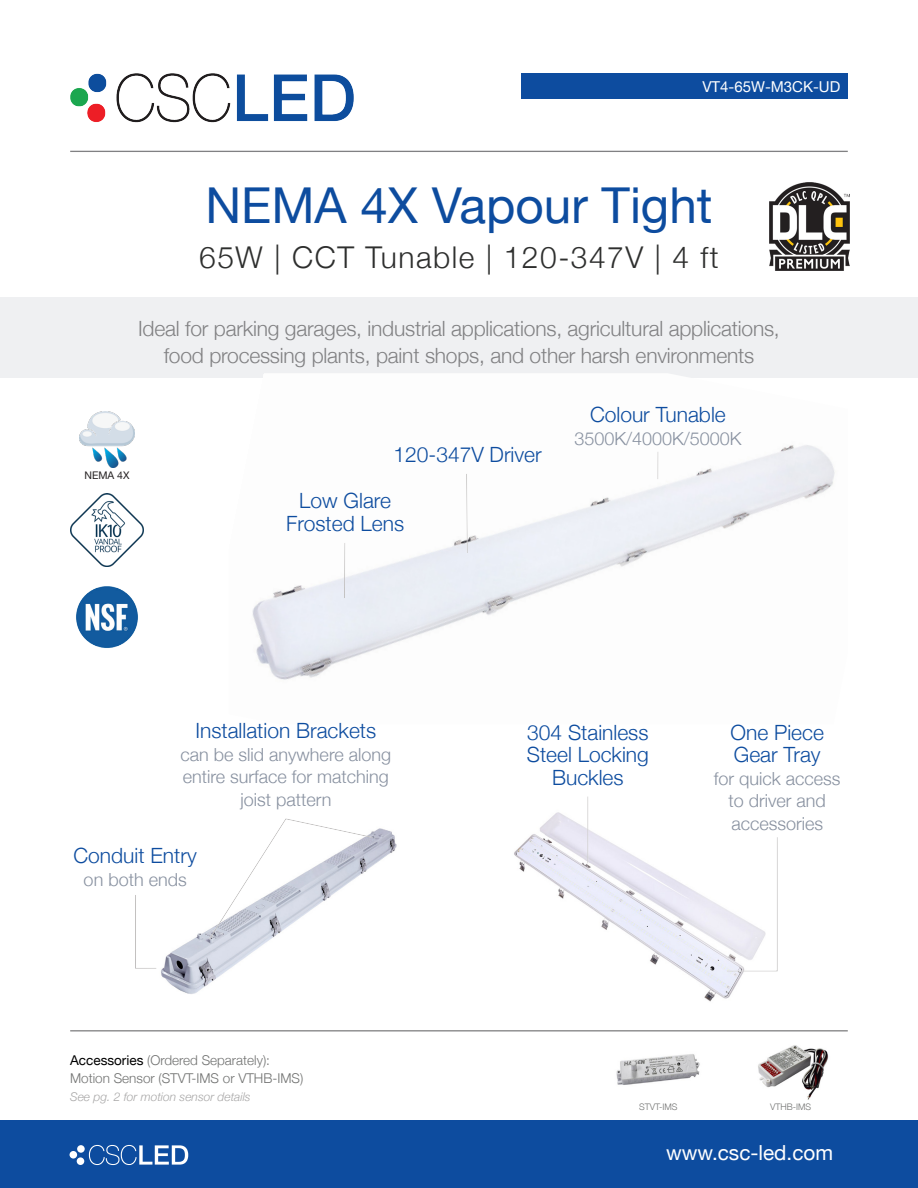
<style>
.page{position:relative;width:918px;height:1188px;background:#fff}
.page>*{position:absolute;margin:0;border:0;box-sizing:border-box;transform-origin:0 0}
.t1{font:49.5px "Helvetica Neue";color:#0d4c9f}
.t2{font:300 30px "Helvetica Neue";letter-spacing:.05em;color:#2e2f2e}
.t3{font:300 21px "Helvetica Neue";letter-spacing:-.01em;color:#818183}
.t4{font:300 21px/22.5px "Helvetica Neue";color:#0d4c9f;text-align:center}
.t5{font:20.7px "Helvetica Neue";color:#fff}
.t6{font:300 18px/22.5px "Helvetica Neue";color:#8891a0;text-align:center}
.t7{font:15px "Helvetica Neue";color:#fff}
.t8{font:300 13.5px "Helvetica Neue";color:#717271}
.t9{font:italic 300 12px "Helvetica Neue";color:#a8a7a7}
.t10{font:10.5px "Helvetica Neue";color:#231f20}
.t11{font:300 9px "Helvetica Neue";color:#717271}
.s1{font-weight:400;color:#000}
</style>
<div class="page">
<img style="left:70px;top:73px;width:284px;height:50px">
<hr style="left:70px;top:151px;width:778px;height:1px;background:#818183">
<div style="left:0;top:297px;width:918px;height:81px;background:#eff0f2"></div>
<img style="left:161px;top:828px;width:236px;height:166px">
<hr style="left:70px;top:1030px;width:778px;height:1px;background:#818183">
<img style="left:252px;top:373px;width:583px;height:307px">
<div style="left:464px;top:473px;width:5px;height:82px;background:#fff;opacity:.75"></div>
<hr style="left:656px;top:451px;width:3px;height:31px;background:#fff;opacity:.75">
<hr style="left:343px;top:542px;width:3px;height:58px;background:#fff;opacity:.75">
<img style="left:514px;top:812px;width:264px;height:190px">
<div style="left:208px;top:817px;width:167px;height:123px;background:#fff;opacity:.75"></div>
<hr style="left:587px;top:796px;width:4px;height:70px;background:#fff;opacity:.75">
<div style="left:726px;top:835px;width:54px;height:136px;background:#fff;opacity:.75"></div>
<img style="left:76px;top:586px;width:62px;height:62px">
<img style="left:70px;top:493px;width:74px;height:74px">
<img style="left:80px;top:412px;width:54px;height:55px">
<img style="left:758px;top:1045px;width:71px;height:55px">
<img style="left:616px;top:1054px;width:84px;height:31px">
<div style="left:0;top:1120px;width:918px;height:68px;background:#0d4c9f"></div>
<svg style="left:89px;top:1145px;width:99px;height:20px"></svg>
<div style="left:70px;top:1151px;width:7px;height:8px;background:#fff;border-radius:50%"></div>
<div style="left:77px;top:1157px;width:7px;height:8px;background:#fff;border-radius:50%"></div>
<div style="left:77px;top:1145px;width:8px;height:8px;background:#fff;border-radius:50%"></div>
<img style="left:769px;top:183px;width:80px;height:88px">
<div style="left:521px;top:74px;width:327px;height:25px;background:#0d4c9f"></div>
<p class="t7" style="left:702px;top:76px;width:139px">VT4-65W-M3CK-UD</p>
<p class="t1" style="left:205px;top:170px;width:509px">NEMA 4X Vapour Tight</p>
<p class="t2" style="left:199px;top:233px;width:521px">65W | CCT Tunable | 120-347V | 4 ft</p>
<p class="t3" style="left:138px;top:312px;width:643px">Ideal for parking garages, industrial applications, agricultural applications,</p>
<p class="t3" style="left:164px;top:339px;width:592px">food processing plants, paint shops, and other harsh environments</p>
<p class="t10" style="left:84px;top:467px;width:47px">NEMA 4X</p>
<p class="t4" style="left:394px;top:442px;width:150px">120-347V Driver</p>
<p class="t4" style="left:299px;top:488px;width:93px">Low Glare</p>
<p class="t4" style="left:286px;top:511px;width:119px">Frosted Lens</p>
<p class="t4" style="left:590px;top:402px;width:137px">Colour Tunable</p>
<p class="t6" style="left:574px;top:426px;width:169px">3500K/4000K/5000K</p>
<p class="t4" style="left:195px;top:718px;width:182px">Installation Brackets</p>
<p class="t6" style="left:181px;top:742px;width:212px">can be slid anywhere along entire surface for matching joist pattern</p>
<p class="t4" style="left:527px;top:720px;width:124px">304 Stainless<br>Steel Locking<br>Buckles</p>
<p class="t4" style="left:731px;top:720px;width:95px;text-align:left">One Piece<br>Gear Tray</p>
<p class="t6" style="left:714px;top:766px;width:128px">for quick access to driver and accessories</p>
<p class="t4" style="left:74px;top:843px;width:125px">Conduit Entry</p>
<p class="t6" style="left:84px;top:867px;width:105px">on both ends</p>
<p class="t8" style="left:70px;top:1049px;width:201px"><span class="s1">Accessories</span> (Ordered Separately):</p>
<p class="t8" style="left:70px;top:1067px;width:235px">Motion Sensor (STVT-IMS or VTHB-IMS)</p>
<p class="t9" style="left:70px;top:1087px;width:182px">See pg. 2 for motion sensor details</p>
<p class="t11" style="left:639px;top:1099px;width:40px">STVT-IMS</p>
<p class="t11" style="left:770px;top:1099px;width:43px">VTHB-IMS</p>
<p class="t5" style="left:666px;top:1138px;width:169px">www.csc-led.com</p>
</div>
